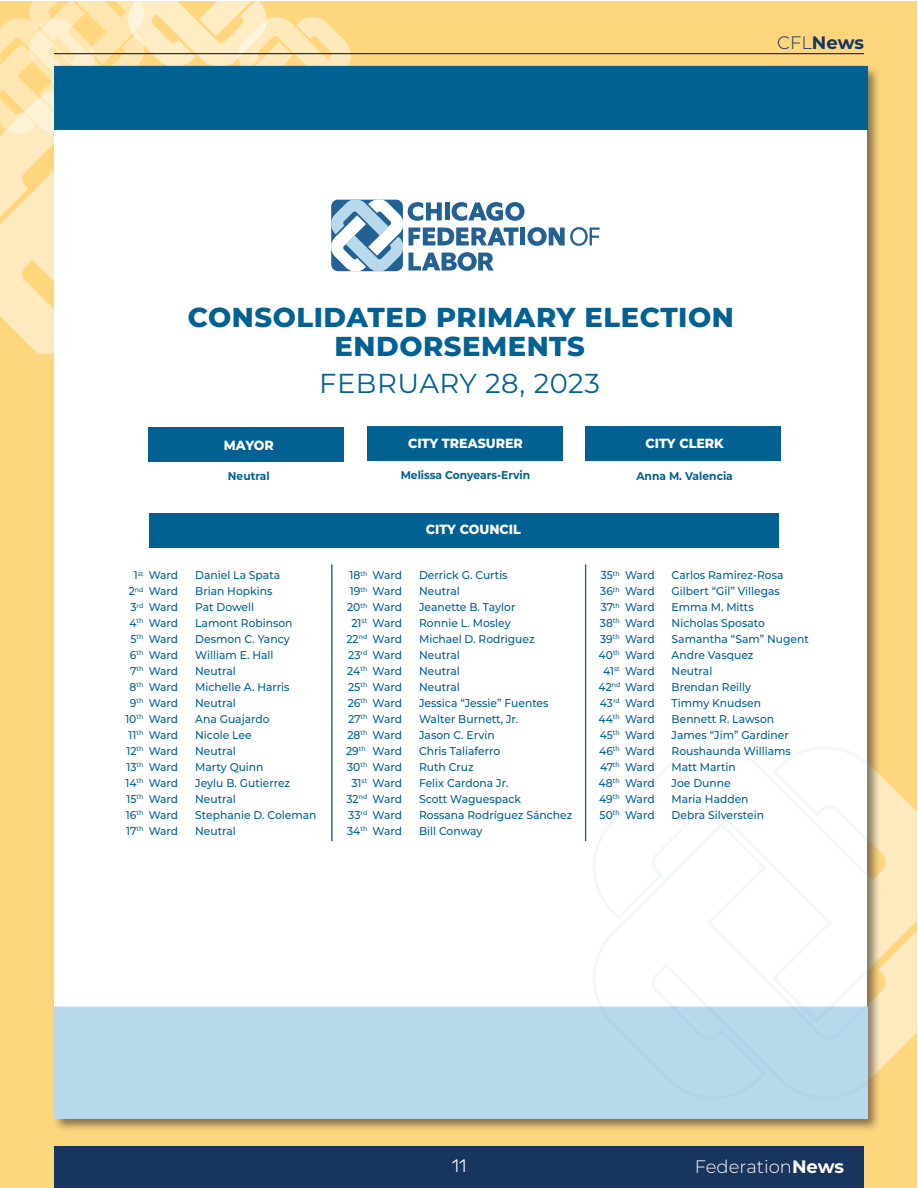
<style>
.page{position:relative;width:918px;height:1188px;background:#fff}
.page>*{position:absolute;margin:0;border:0;box-sizing:border-box;transform-origin:0 0}
.t1{font:800 27.45px/29.2px "Montserrat";letter-spacing:.02em;color:#006192;text-align:center}
.t2{font:27.45px "Montserrat";letter-spacing:.02em;color:#006192}
.t3{font:300 18px "Montserrat";color:#fff}
.t4{font:700 18px "Montserrat";color:#17355e}
.t5{font:300 18px "Rubik";color:#fff}
.t6{font:800 13.35px "Montserrat";color:#fff;scale:.95 1}
.t7{font:500 11.25px "Montserrat";color:#006192;scale:.95 1}
.t8{font:700 11.25px "Montserrat";color:#006192;scale:.95 1}
.s1{font-weight:300}
.s2{font-weight:700}
</style>
<div class="page">
<div style="left:1px;top:1px;width:916px;height:1186px;background:#fed67e"></div>
<hr style="left:54px;top:53px;width:810px;height:1px;background:#17355e">
<div style="left:54px;top:1146px;width:810px;height:42px;background:#17355e"></div>
<svg style="left:881px;top:776px;width:36px;height:292px"></svg>
<div style="left:52px;top:65px;width:829px;height:1067px;background:#231f20;opacity:.55"></div>
<div style="left:54px;top:68px;width:812px;height:1050px;background:#fff"></div>
<div style="left:54px;top:1007px;width:813px;height:112px;background:#b8d9ec"></div>
<svg style="left:583px;top:737px;width:284px;height:270px"></svg>
<div style="left:149px;top:513px;width:629px;height:34px;background:#006192"></div>
<div style="left:367px;top:426px;width:195px;height:34px;background:#006192"></div>
<div style="left:149px;top:427px;width:195px;height:34px;background:#006192"></div>
<svg style="left:0;top:1px;width:600px;height:353px"></svg>
<hr style="left:585px;top:564px;width:1px;height:277px;background:#006192">
<div style="left:54px;top:67px;width:813px;height:62px;background:#006192"></div>
<div style="left:54px;top:66px;width:813px;height:64px;border:1px solid #006192"></div>
<div style="left:586px;top:426px;width:195px;height:34px;background:#006192"></div>
<hr style="left:331px;top:564px;width:2px;height:277px;background:#006192">
<p class="t4" style="left:777px;top:30px;width:88px"><span class="s1">CFL</span>News</p>
<p class="t1" style="left:188px;top:301px;width:548px">CONSOLIDATED PRIMARY ELECTION<br>ENDORSEMENTS</p>
<p class="t2" style="left:319px;top:365px;width:282px">FEBRUARY 28, 2023</p>
<p class="t6" style="left:224px;top:435px;width:54px">MAYOR</p>
<p class="t8" style="left:228px;top:468px;width:46px">Neutral</p>
<p class="t6" style="left:408px;top:434px;width:122px">CITY TREASURER</p>
<p class="t8" style="left:401px;top:467px;width:138px">Melissa Conyears-Ervin</p>
<p class="t6" style="left:426px;top:519px;width:102px">CITY COUNCIL</p>
<p class="t6" style="left:646px;top:433px;width:84px">CITY CLERK</p>
<p class="t8" style="left:636px;top:468px;width:103px">Anna M. Valencia</p>
<p class="t7" style="left:134px;top:568px;width:48px">1<sup>st</sup> Ward</p>
<p class="t7" style="left:195px;top:568px;width:91px">Daniel La Spata</p>
<p class="t7" style="left:129px;top:583px;width:54px">2<sup>nd</sup> Ward</p>
<p class="t7" style="left:195px;top:583px;width:83px">Brian Hopkins</p>
<p class="t7" style="left:131px;top:599px;width:52px">3<sup>rd</sup> Ward</p>
<p class="t7" style="left:195px;top:599px;width:64px">Pat Dowell</p>
<p class="t7" style="left:129px;top:615px;width:53px">4<sup>th</sup> Ward</p>
<p class="t7" style="left:195px;top:615px;width:104px">Lamont Robinson</p>
<p class="t7" style="left:130px;top:631px;width:52px">5<sup>th</sup> Ward</p>
<p class="t7" style="left:195px;top:631px;width:101px">Desmon C. Yancy</p>
<p class="t7" style="left:130px;top:647px;width:52px">6<sup>th</sup> Ward</p>
<p class="t7" style="left:195px;top:647px;width:84px">William E. Hall</p>
<p class="t7" style="left:130px;top:663px;width:52px">7<sup>th</sup> Ward</p>
<p class="t7" style="left:195px;top:663px;width:44px">Neutral</p>
<p class="t7" style="left:130px;top:679px;width:53px">8<sup>th</sup> Ward</p>
<p class="t7" style="left:195px;top:679px;width:101px">Michelle A. Harris</p>
<p class="t7" style="left:130px;top:695px;width:52px">9<sup>th</sup> Ward</p>
<p class="t7" style="left:195px;top:695px;width:44px">Neutral</p>
<p class="t7" style="left:125px;top:711px;width:57px">10<sup>th</sup> Ward</p>
<p class="t7" style="left:195px;top:711px;width:80px">Ana Guajardo</p>
<p class="t7" style="left:129px;top:727px;width:54px">11<sup>th</sup> Ward</p>
<p class="t7" style="left:195px;top:727px;width:61px">Nicole Lee</p>
<p class="t7" style="left:126px;top:743px;width:56px">12<sup>th</sup> Ward</p>
<p class="t7" style="left:195px;top:743px;width:44px">Neutral</p>
<p class="t7" style="left:126px;top:759px;width:56px">13<sup>th</sup> Ward</p>
<p class="t7" style="left:195px;top:759px;width:73px">Marty Quinn</p>
<p class="t7" style="left:125px;top:775px;width:57px">14<sup>th</sup> Ward</p>
<p class="t7" style="left:195px;top:775px;width:101px">Jeylu B. Gutierrez</p>
<p class="t7" style="left:126px;top:791px;width:56px">15<sup>th</sup> Ward</p>
<p class="t7" style="left:195px;top:791px;width:44px">Neutral</p>
<p class="t7" style="left:126px;top:807px;width:57px">16<sup>th</sup> Ward</p>
<p class="t7" style="left:195px;top:807px;width:129px">Stephanie D. Coleman</p>
<p class="t7" style="left:126px;top:823px;width:56px">17<sup>th</sup> Ward</p>
<p class="t7" style="left:195px;top:823px;width:44px">Neutral</p>
<p class="t7" style="left:350px;top:568px;width:57px">18<sup>th</sup> Ward</p>
<p class="t7" style="left:419px;top:568px;width:95px">Derrick G. Curtis</p>
<p class="t7" style="left:350px;top:583px;width:57px">19<sup>th</sup> Ward</p>
<p class="t7" style="left:419px;top:583px;width:44px">Neutral</p>
<p class="t7" style="left:347px;top:599px;width:59px">20<sup>th</sup> Ward</p>
<p class="t7" style="left:419px;top:599px;width:103px">Jeanette B. Taylor</p>
<p class="t7" style="left:351px;top:615px;width:55px">21<sup>st</sup> Ward</p>
<p class="t7" style="left:419px;top:615px;width:98px">Ronnie L. Mosley</p>
<p class="t7" style="left:346px;top:631px;width:60px">22<sup>nd</sup> Ward</p>
<p class="t7" style="left:419px;top:631px;width:123px">Michael D. Rodriguez</p>
<p class="t7" style="left:348px;top:647px;width:58px">23<sup>rd</sup> Ward</p>
<p class="t7" style="left:419px;top:647px;width:44px">Neutral</p>
<p class="t7" style="left:347px;top:663px;width:59px">24<sup>th</sup> Ward</p>
<p class="t7" style="left:419px;top:663px;width:44px">Neutral</p>
<p class="t7" style="left:348px;top:679px;width:58px">25<sup>th</sup> Ward</p>
<p class="t7" style="left:419px;top:679px;width:44px">Neutral</p>
<p class="t7" style="left:348px;top:695px;width:59px">26<sup>th</sup> Ward</p>
<p class="t7" style="left:419px;top:695px;width:138px">Jessica “Jessie” Fuentes</p>
<p class="t7" style="left:348px;top:711px;width:58px">27<sup>th</sup> Ward</p>
<p class="t7" style="left:419px;top:711px;width:106px">Walter Burnett, Jr.</p>
<p class="t7" style="left:347px;top:727px;width:59px">28<sup>th</sup> Ward</p>
<p class="t7" style="left:419px;top:727px;width:81px">Jason C. Ervin</p>
<p class="t7" style="left:346px;top:743px;width:61px">29<sup>th</sup> Ward</p>
<p class="t7" style="left:419px;top:743px;width:87px">Chris Taliaferro</p>
<p class="t7" style="left:347px;top:759px;width:59px">30<sup>th</sup> Ward</p>
<p class="t7" style="left:419px;top:759px;width:59px">Ruth Cruz</p>
<p class="t7" style="left:351px;top:775px;width:55px">31<sup>st</sup> Ward</p>
<p class="t7" style="left:419px;top:775px;width:96px">Felix Cardona Jr.</p>
<p class="t7" style="left:347px;top:791px;width:60px">32<sup>nd</sup> Ward</p>
<p class="t7" style="left:419px;top:791px;width:109px">Scott Waguespack</p>
<p class="t7" style="left:348px;top:807px;width:58px">33<sup>rd</sup> Ward</p>
<p class="t7" style="left:419px;top:807px;width:163px">Rossana Rodríguez Sánchez</p>
<p class="t7" style="left:347px;top:823px;width:59px">34<sup>th</sup> Ward</p>
<p class="t7" style="left:419px;top:823px;width:68px">Bill Conway</p>
<p class="t7" style="left:601px;top:568px;width:58px">35<sup>th</sup> Ward</p>
<p class="t7" style="left:672px;top:568px;width:119px">Carlos Ramirez-Rosa</p>
<p class="t7" style="left:600px;top:583px;width:59px">36<sup>th</sup> Ward</p>
<p class="t7" style="left:672px;top:583px;width:116px">Gilbert “Gil” Villegas</p>
<p class="t7" style="left:601px;top:599px;width:58px">37<sup>th</sup> Ward</p>
<p class="t7" style="left:672px;top:599px;width:88px">Emma M. Mitts</p>
<p class="t7" style="left:600px;top:615px;width:59px">38<sup>th</sup> Ward</p>
<p class="t7" style="left:672px;top:615px;width:100px">Nicholas Sposato</p>
<p class="t7" style="left:600px;top:631px;width:59px">39<sup>th</sup> Ward</p>
<p class="t7" style="left:672px;top:631px;width:146px">Samantha “Sam” Nugent</p>
<p class="t7" style="left:599px;top:647px;width:61px">40<sup>th</sup> Ward</p>
<p class="t7" style="left:672px;top:647px;width:88px">Andre Vasquez</p>
<p class="t7" style="left:603px;top:663px;width:56px">41<sup>st</sup> Ward</p>
<p class="t7" style="left:672px;top:663px;width:44px">Neutral</p>
<p class="t7" style="left:599px;top:679px;width:61px">42<sup>nd</sup> Ward</p>
<p class="t7" style="left:672px;top:679px;width:85px">Brendan Reilly</p>
<p class="t7" style="left:600px;top:695px;width:59px">43<sup>rd</sup> Ward</p>
<p class="t7" style="left:672px;top:695px;width:96px">Timmy Knudsen</p>
<p class="t7" style="left:599px;top:711px;width:61px">44<sup>th</sup> Ward</p>
<p class="t7" style="left:672px;top:711px;width:109px">Bennett R. Lawson</p>
<p class="t7" style="left:600px;top:727px;width:59px">45<sup>th</sup> Ward</p>
<p class="t7" style="left:672px;top:727px;width:125px">James “Jim” Gardiner</p>
<p class="t7" style="left:599px;top:743px;width:60px">46<sup>th</sup> Ward</p>
<p class="t7" style="left:672px;top:743px;width:127px">Roushaunda Williams</p>
<p class="t7" style="left:600px;top:759px;width:59px">47<sup>th</sup> Ward</p>
<p class="t7" style="left:672px;top:759px;width:69px">Matt Martin</p>
<p class="t7" style="left:599px;top:775px;width:61px">48<sup>th</sup> Ward</p>
<p class="t7" style="left:672px;top:775px;width:64px">Joe Dunne</p>
<p class="t7" style="left:599px;top:791px;width:60px">49<sup>th</sup> Ward</p>
<p class="t7" style="left:672px;top:791px;width:83px">Maria Hadden</p>
<p class="t7" style="left:600px;top:807px;width:60px">50<sup>th</sup> Ward</p>
<p class="t7" style="left:672px;top:807px;width:99px">Debra Silverstein</p>
<h2 class="t5" style="left:452px;top:1156px;width:16px">11</h2>
<p class="t3" style="left:695px;top:1154px;width:151px">Federation<span class="s2">News</span></p>
</div>
